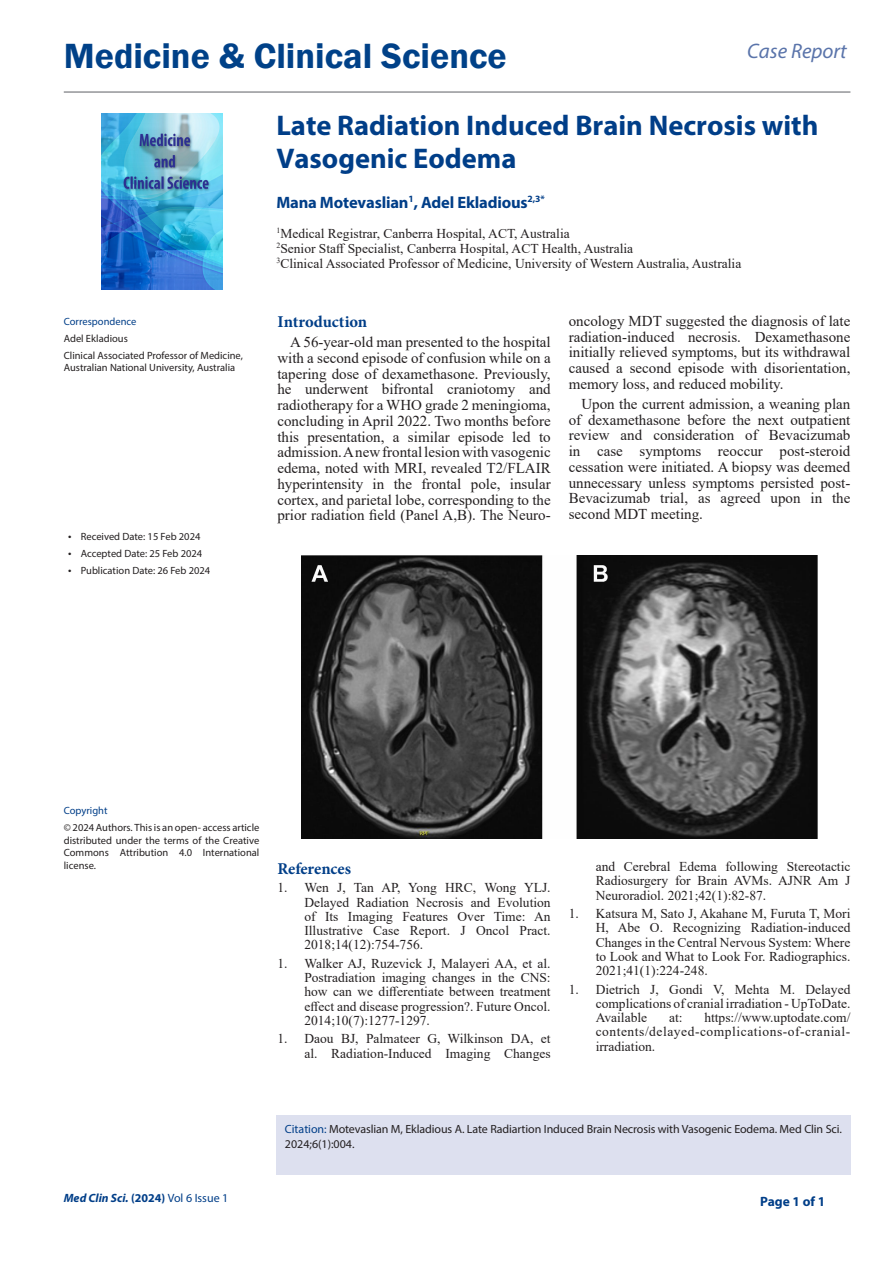
<style>
.page{position:relative;width:893px;height:1263px;background:#fff}
.page>*{position:absolute;margin:0;border:0;box-sizing:border-box;transform-origin:0 0}
.t1{font:600 36px "Franklin Gothic";color:#004188}
.t2{font:700 28.5px/33px "Myriad Pro";color:#003e88}
.t3{font:italic 21px "Myriad Pro";color:#5a74aa}
.t4{font:700 16.5px "Myriad Pro";letter-spacing:-.01em;color:#003e88}
.t5{font:700 16.5px "Minion Pro";letter-spacing:-.005em;color:#003e88}
.t6{font:15px/15.8px "Times New Roman";color:#231f20;text-align:justify}
.t7{font:13.5px/14.2px "Times New Roman";color:#231f20;text-align:justify}
.t8{font:700 13.5px "Myriad Pro";color:#003e88}
.t9{font:italic 700 12px "Myriad Pro";color:#003e88}
.t10{font:11.85px/15px "Myriad Pro";letter-spacing:-.01em;color:#231f20}
.t11{font:10.5px/12.6px "Myriad Pro";color:#231f20}
.t12{font:10.5px "Myriad Pro";color:#003e88}
.s1{font-size:12px}
.s2{color:#003e88}
.s3{font-style:normal}
.s4{font-weight:400;font-style:normal}
</style>
<div class="page">
<div style="left:276px;top:1115px;width:574px;height:60px;background:#dde0ef"></div>
<img style="left:101px;top:114px;width:121px;height:175px">
<hr style="left:64px;top:91px;width:786px;height:2px;background:#939598">
<img style="left:302px;top:556px;width:516px;height:283px">
<h1 class="t1" style="left:64px;top:34px;width:445px">Medicine &amp; Clinical Science</h1>
<h3 class="t3" style="left:747px;top:38px;width:101px">Case Report</h3>
<p class="t12" style="left:64px;top:315px;width:74px">Correspondence</p>
<p class="t11" style="left:64px;top:332px;width:66px">Adel Ekladious</p>
<p class="t11" style="left:64px;top:349px;width:181px">Clinical Associated Professor of Medicine,<br>Australian National University, Australia</p>
<p class="t11" style="left:68px;top:530px;width:134px"><span class="s1">•</span> Received Date: 15 Feb 2024</p>
<p class="t11" style="left:68px;top:547px;width:136px"><span class="s1">•</span> Accepted Date: 25 Feb 2024</p>
<p class="t11" style="left:68px;top:564px;width:144px"><span class="s1">•</span> Publication Date: 26 Feb 2024</p>
<p class="t2" style="left:276px;top:108px;width:544px">Late Radiation Induced Brain Necrosis with<br>Vasogenic Eodema</p>
<p class="t4" style="left:276px;top:191px;width:270px">Mana Motevaslian<sup>1</sup>, Adel Ekladious<sup>2,3*</sup></p>
<p class="t7" style="left:276px;top:226px;width:295px"><sup>1</sup>Medical Registrar, Canberra Hospital, ACT, Australia</p>
<p class="t7" style="left:276px;top:241px;width:358px"><sup>2</sup>Senior Staff Specialist, Canberra Hospital, ACT Health, Australia</p>
<p class="t7" style="left:276px;top:256px;width:466px"><sup>3</sup>Clinical Associated Professor of Medicine, University of Western Australia, Australia</p>
<p class="t5" style="left:277px;top:310px;width:91px">Introduction</p>
<p class="t6" style="left:277px;top:334px;width:275px;text-indent:13px">A 56-year-old man presented to the hospital with a second episode of confusion while on a tapering dose of dexamethasone. Previously, he underwent bifrontal craniotomy and radiotherapy for a WHO grade 2 meningioma, concluding in April 2022. Two months before this presentation, a similar episode led to admission. A new frontal lesion with vasogenic edema, noted with MRI, revealed T2/FLAIR hyperintensity in the frontal pole, insular cortex, and parietal lobe, corresponding to the prior radiation field (Panel A,B). The Neuro-</p>
<p class="t6" style="left:569px;top:312px;width:283px">oncology MDT suggested the diagnosis of late radiation-induced necrosis. Dexamethasone initially relieved symptoms, but its withdrawal caused a second episode with disorientation, memory loss, and reduced mobility.</p>
<p class="t6" style="left:569px;top:395px;width:283px;text-indent:13px">Upon the current admission, a weaning plan of dexamethasone before the next outpatient review and consideration of Bevacizumab in case symptoms reoccur post-steroid cessation were initiated. A biopsy was deemed unnecessary unless symptoms persisted post-Bevacizumab trial, as agreed upon in the second MDT meeting.</p>
<p class="t12" style="left:64px;top:804px;width:45px">Copyright</p>
<p class="t11" style="left:64px;top:821px;width:197px;text-align:justify">© 2024 Authors. This is an open- access article distributed under the terms of the Creative Commons Attribution 4.0 International license.</p>
<p class="t5" style="left:277px;top:857px;width:75px">References</p>
<p class="t7" style="left:304px;top:880px;width:248px;text-indent:-27px">1. Wen J, Tan AP, Yong HRC, Wong YLJ.<br>Delayed Radiation Necrosis and Evolution of Its Imaging Features Over Time: An Illustrative Case Report. J Oncol Pract.<br>2018;14(12):754-756.</p>
<p class="t7" style="left:304px;top:956px;width:248px;text-indent:-27px">1. Walker AJ, Ruzevick J, Malayeri AA, et al.<br>Postradiation imaging changes in the CNS: how can we differentiate between treatment effect and disease progression?. Future Oncol.<br>2014;10(7):1277-1297.</p>
<p class="t7" style="left:277px;top:1031px;width:275px;text-align:right">1. Daou BJ, Palmateer G, Wilkinson DA, et al. Radiation-Induced Imaging Changes</p>
<p class="t7" style="left:596px;top:859px;width:256px">and Cerebral Edema following Stereotactic Radiosurgery for Brain AVMs. AJNR Am J Neuroradiol. 2021;42(1):82-87.</p>
<p class="t7" style="left:596px;top:906px;width:256px;text-indent:-27px">1. Katsura M, Sato J, Akahane M, Furuta T, Mori H, Abe O. Recognizing Radiation-induced Changes in the Central Nervous System: Where to Look and What to Look For. Radiographics.<br>2021;41(1):224-248.</p>
<p class="t7" style="left:596px;top:981px;width:256px;text-indent:-27px">1. Dietrich J, Gondi V, Mehta M. Delayed complications of cranial irradiation - UpToDate.<br>Available</p>
<p class="t7" style="left:596px;top:1010px;width:256px;text-indent:109px">https://www.uptodate.com/ contents/delayed-complications-of-cranial&shy;irradiation.</p>
<p class="t7" style="left:669px;top:1010px;width:15px">at:</p>
<p class="t10" style="left:285px;top:1121px;width:559px"><span class="s2">Citation:</span> Motevaslian M, Ekladious A. Late Radiartion Induced Brain Necrosis with Vasogenic Eodema. Med Clin Sci.<br>2024;6(1):004.</p>
<p class="t9" style="left:64px;top:1190px;width:166px">Med Clin Sci. <span class="s3">(2024)</span> <span class="s4">Vol 6 Issue 1</span></p>
<p class="t8" style="left:760px;top:1192px;width:67px">Page 1 of 1</p>
</div>
